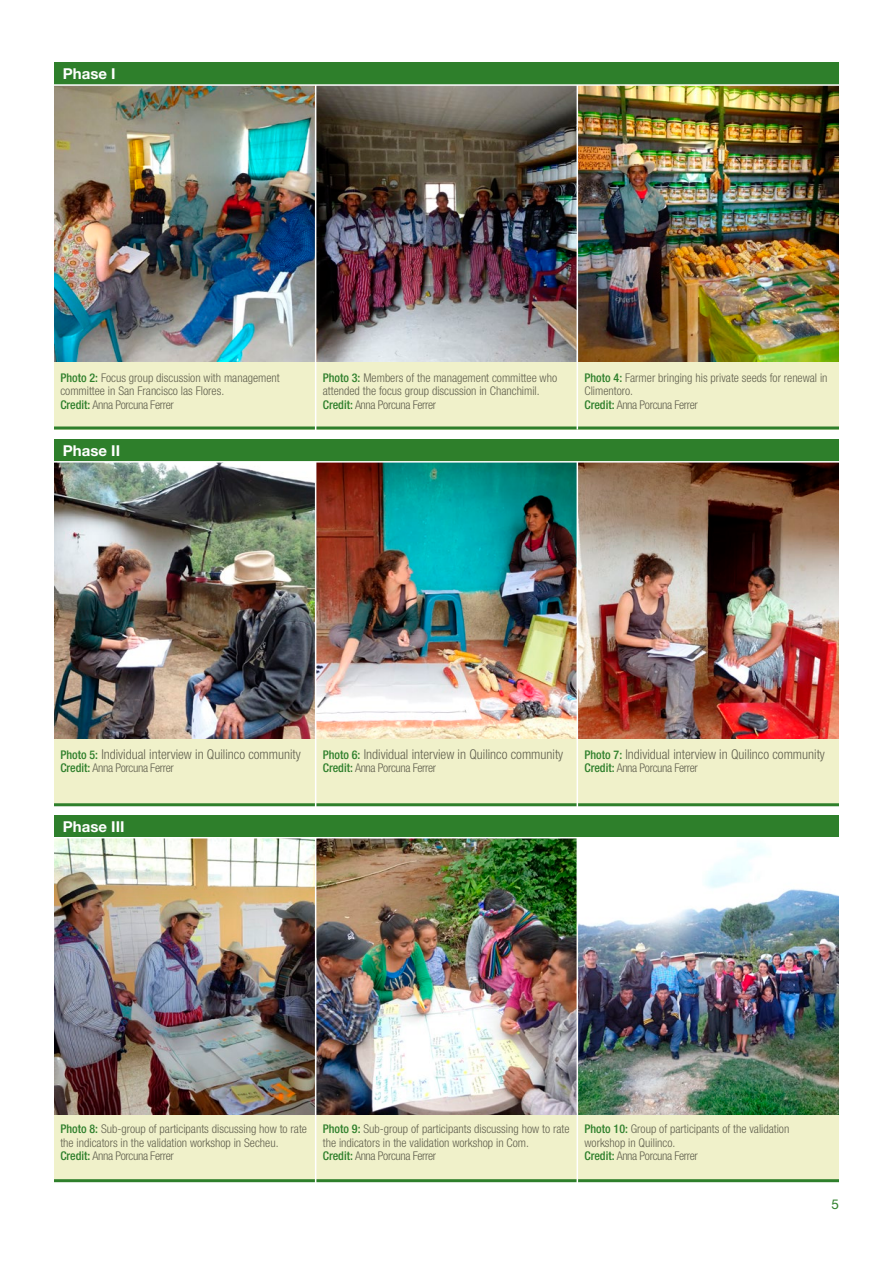
<style>
.page{position:relative;width:893px;height:1263px;background:#fff}
.page>*{position:absolute;margin:0;border:0;box-sizing:border-box;transform-origin:0 0}
.t1{font:700 15px "Helvetica Neue LT Std";color:#fff}
.t2{font:300 condensed 13.5px "Helvetica Neue LT Std";color:#62614f}
.t3{font:13.5px "Helvetica Neue LT Std";color:#2e7f2b}
.t4{font:300 condensed 12px/13.5px "Helvetica Neue LT Std";color:#62614f}
.t5{font:300 condensed 12px "Helvetica Neue LT Std";letter-spacing:-.03em;color:#62614f}
.s1{font-weight:500;color:#2e7f2b}
.s2{font-weight:500;font-size:12px;color:#2e7f2b}
</style>
<div class="page">
<div style="left:54px;top:333px;width:261px;height:96px;background:#f0f1ca"></div>
<div style="left:316px;top:333px;width:261px;height:96px;background:#f0f1ca"></div>
<div style="left:578px;top:333px;width:261px;height:96px;background:#f0f1ca"></div>
<div style="left:54px;top:440px;width:785px;height:366px;background:#f0f1ca"></div>
<div style="left:54px;top:816px;width:785px;height:366px;background:#f0f1ca"></div>
<img style="left:54px;top:86px;width:785px;height:275px">
<img style="left:54px;top:463px;width:785px;height:275px">
<img style="left:54px;top:838px;width:785px;height:276px">
<div style="left:54px;top:63px;width:785px;height:22px;background:#2e7f2b"></div>
<div style="left:54px;top:440px;width:785px;height:22px;background:#2e7f2b"></div>
<div style="left:54px;top:816px;width:785px;height:22px;background:#2e7f2b"></div>
<hr style="left:54px;top:84px;width:785px;height:2px;background:#fff">
<hr style="left:54px;top:426px;width:785px;height:3px;background:#2e7f2b">
<hr style="left:54px;top:461px;width:785px;height:2px;background:#fff">
<hr style="left:54px;top:837px;width:785px;height:1px;background:#fff">
<hr style="left:315px;top:85px;width:1px;height:346px;background:#fff">
<hr style="left:577px;top:85px;width:1px;height:344px;background:#fff">
<hr style="left:54px;top:803px;width:785px;height:3px;background:#2e7f2b">
<hr style="left:54px;top:1179px;width:785px;height:3px;background:#2e7f2b">
<hr style="left:315px;top:462px;width:1px;height:347px;background:#fff">
<hr style="left:315px;top:838px;width:1px;height:355px;background:#fff">
<hr style="left:577px;top:462px;width:1px;height:347px;background:#fff">
<hr style="left:577px;top:838px;width:1px;height:355px;background:#fff">
<p class="t1" style="left:63px;top:65px;width:54px">Phase I</p>
<p class="t4" style="left:60px;top:371px;width:221px"><span class="s1">Photo 2:</span> Focus group discussion with management committee in San Francisco las Flores.<br><span class="s1">Credit:</span> Anna Porcuna Ferrer</p>
<p class="t1" style="left:63px;top:441px;width:59px">Phase II</p>
<p class="t4" style="left:323px;top:371px;width:236px"><span class="s1">Photo 3:</span> Members of the management committee who attended the focus group discussion in Chanchimil.<br><span class="s1">Credit:</span> Anna Porcuna Ferrer</p>
<p class="t4" style="left:584px;top:371px;width:245px"><span class="s1">Photo 4:</span> Farmer bringing his private seeds for renewal in<br>Climentoro.<br><span class="s1">Credit:</span> Anna Porcuna Ferrer</p>
<p class="t2" style="left:60px;top:746px;width:242px"><span class="s2">Photo 5:</span> Individual interview in Quilinco community</p>
<p class="t5" style="left:60px;top:761px;width:115px"><span class="s1">Credit:</span> Anna Porcuna Ferrer</p>
<p class="t1" style="left:63px;top:817px;width:63px">Phase III</p>
<p class="t2" style="left:323px;top:746px;width:242px"><span class="s2">Photo 6:</span> Individual interview in Quilinco community</p>
<p class="t5" style="left:323px;top:761px;width:115px"><span class="s1">Credit:</span> Anna Porcuna Ferrer</p>
<p class="t2" style="left:584px;top:746px;width:242px"><span class="s2">Photo 7:</span> Individual interview in Quilinco community</p>
<p class="t5" style="left:584px;top:761px;width:115px"><span class="s1">Credit:</span> Anna Porcuna Ferrer</p>
<p class="t4" style="left:60px;top:1122px;width:248px"><span class="s1">Photo 8:</span> Sub-group of participants discussing how to rate the indicators in the validation workshop in Secheu.<br><span class="s1">Credit:</span> Anna Porcuna Ferrer</p>
<p class="t4" style="left:323px;top:1122px;width:248px"><span class="s1">Photo 9:</span> Sub-group of participants discussing how to rate the indicators in the validation workshop in Com.<br><span class="s1">Credit:</span> Anna Porcuna Ferrer</p>
<p class="t4" style="left:584px;top:1122px;width:206px"><span class="s1">Photo 10:</span> Group of participants of the validation workshop in Quilinco.<br><span class="s1">Credit:</span> Anna Porcuna Ferrer</p>
<p class="t3" style="left:831px;top:1196px;width:9px">5</p>
</div>
